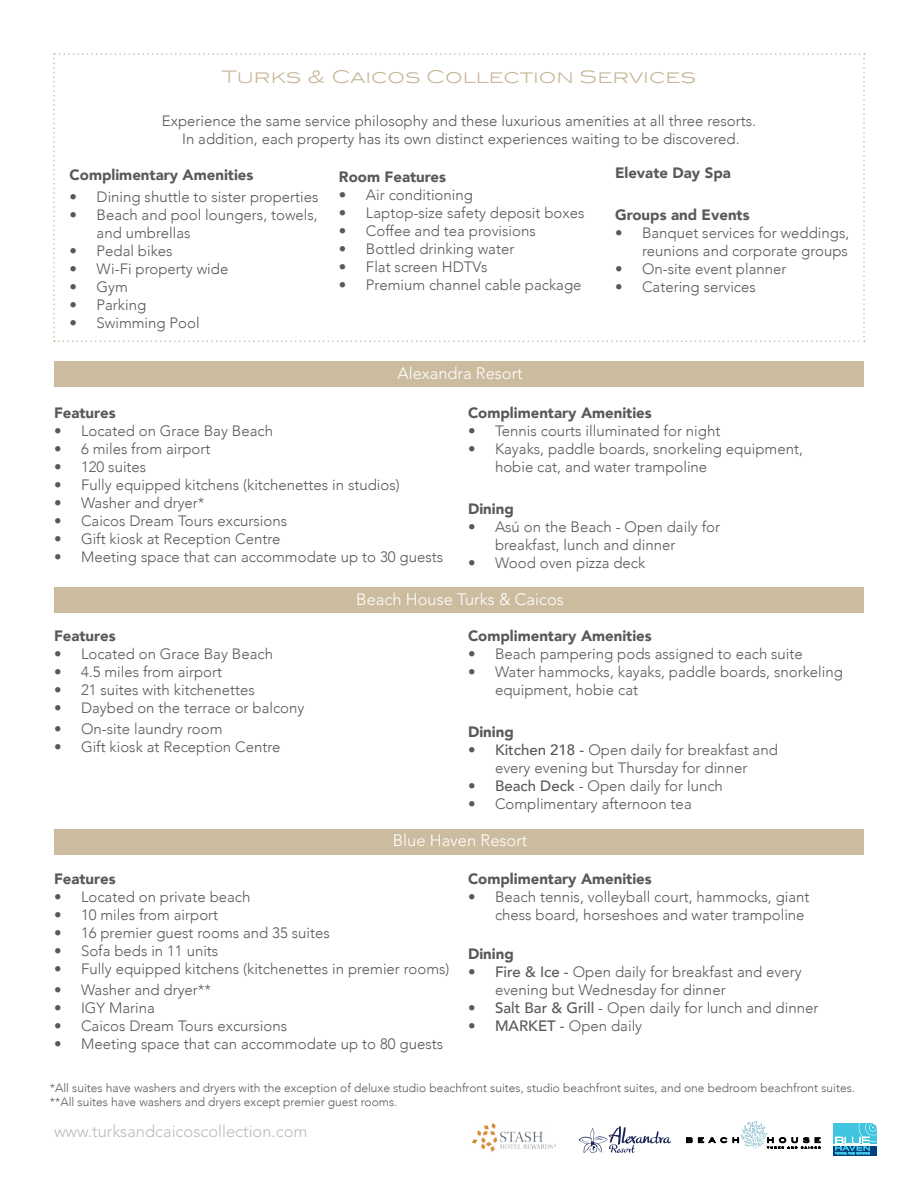
<style>
.page{position:relative;width:918px;height:1188px;background:#fff}
.page>*{position:absolute;margin:0;border:0;box-sizing:border-box;transform-origin:0 0}
.t1{font:300 17.4px "ITC Blair Com";color:#c5b595;scale:1.13 1}
.t2{font:300 16.5px "Avenir LT Std";color:#fff}
.t3{font:300 16.5px "Avenir LT Std";color:#b6babf}
.t4{font:300 15px/18px "Avenir";color:#58595b}
.t5{font:900 15px "Avenir";color:#58595b}
.t6{font:300 12px/14.4px "Avenir";color:#58595b}
.s1{font-weight:500}
</style>
<div class="page">
<img style="left:471px;top:1123px;width:85px;height:29px">
<svg style="left:579px;top:1126px;width:92px;height:27px"></svg>
<svg style="left:686px;top:1121px;width:134px;height:27px"></svg>
<div style="left:834px;top:1128px;width:43px;height:16px;background:#40c4e0"></div>
<svg style="left:834px;top:1146px;width:43px;height:10px"></svg>
<div style="left:834px;top:1124px;width:39px;height:17px;background:#40c4e0"></div>
<svg style="left:835px;top:1123px;width:42px;height:31px"></svg>
<hr style="left:834px;top:1144px;width:43px;height:1px;background:#fff">
<div style="left:54px;top:361px;width:810px;height:26px;background:#cbbc9f"></div>
<div style="left:54px;top:587px;width:810px;height:26px;background:#cbbc9f"></div>
<div style="left:54px;top:829px;width:810px;height:25px;background:#cbbc9f"></div>
<svg style="left:53px;top:53px;width:812px;height:289px"></svg>
<p class="t1" style="left:222px;top:67px;width:421px">Turks &amp; Caicos Collection Services</p>
<p class="t4" style="left:162px;top:112px;width:596px;text-align:center">Experience the same service philosophy and these luxurious amenities at all three resorts.<br>In addition, each property has its own distinct experiences waiting to be discovered.</p>
<p class="t5" style="left:70px;top:162px;width:185px">Complimentary Amenities</p>
<p class="t4" style="left:70px;top:187px;width:251px">• Dining shuttle to sister properties</p>
<p class="t4" style="left:97px;top:205px;width:223px;text-indent:-27px">• Beach and pool loungers, towels, and umbrellas</p>
<p class="t4" style="left:70px;top:241px;width:105px">• Pedal bikes</p>
<p class="t4" style="left:70px;top:259px;width:160px">• Wi-Fi property wide</p>
<p class="t4" style="left:70px;top:277px;width:60px">• Gym</p>
<p class="t4" style="left:70px;top:295px;width:78px">• Parking</p>
<p class="t4" style="left:70px;top:313px;width:132px">• Swimming Pool</p>
<p class="t5" style="left:339px;top:164px;width:109px">Room Features</p>
<p class="t4" style="left:339px;top:186px;width:135px">• Air conditioning</p>
<p class="t4" style="left:339px;top:204px;width:247px">• Laptop-size safety deposit boxes</p>
<p class="t4" style="left:339px;top:222px;width:198px">• Coffee and tea provisions</p>
<p class="t4" style="left:339px;top:240px;width:177px">• Bottled drinking water</p>
<p class="t4" style="left:339px;top:258px;width:150px">• Flat screen HDTVs</p>
<p class="t4" style="left:339px;top:276px;width:244px">• Premium channel cable package</p>
<p class="t2" style="left:397px;top:363px;width:127px">Alexandra Resort</p>
<p class="t5" style="left:615px;top:160px;width:117px">Elevate Day Spa</p>
<p class="t5" style="left:615px;top:202px;width:136px">Groups and Events</p>
<p class="t4" style="left:615px;top:224px;width:236px;text-align:right">• Banquet services for weddings, reunions and corporate groups</p>
<p class="t4" style="left:615px;top:260px;width:173px">• On-site event planner</p>
<p class="t4" style="left:615px;top:278px;width:142px">• Catering services</p>
<p class="t5" style="left:54px;top:400px;width:63px">Features</p>
<p class="t4" style="left:54px;top:422px;width:221px">• Located on Grace Bay Beach</p>
<p class="t4" style="left:54px;top:440px;width:158px">• 6 miles from airport</p>
<p class="t4" style="left:54px;top:458px;width:94px">• 120 suites</p>
<p class="t4" style="left:54px;top:476px;width:347px">• Fully equipped kitchens (kitchenettes in studios)</p>
<p class="t4" style="left:54px;top:494px;width:152px">• Washer and dryer*</p>
<p class="t4" style="left:54px;top:512px;width:235px">• Caicos Dream Tours excursions</p>
<p class="t4" style="left:54px;top:530px;width:228px">• Gift kiosk at Reception Centre</p>
<p class="t4" style="left:54px;top:548px;width:391px">• Meeting space that can accommodate up to 30 guests</p>
<p class="t5" style="left:468px;top:400px;width:185px">Complimentary Amenities</p>
<p class="t4" style="left:468px;top:422px;width:254px">• Tennis courts illuminated for night</p>
<p class="t4" style="left:495px;top:440px;width:309px;text-indent:-27px">• Kayaks, paddle boards, snorkeling equipment, hobie cat, and water trampoline</p>
<p class="t5" style="left:468px;top:496px;width:47px">Dining</p>
<p class="t4" style="left:495px;top:518px;width:227px;text-indent:-27px">• Asú on the Beach - Open daily for breakfast, lunch and dinner</p>
<p class="t4" style="left:468px;top:554px;width:179px">• Wood oven pizza deck</p>
<p class="t5" style="left:54px;top:623px;width:63px">Features</p>
<p class="t4" style="left:54px;top:645px;width:221px">• Located on Grace Bay Beach</p>
<p class="t4" style="left:54px;top:663px;width:170px">• 4.5 miles from airport</p>
<p class="t4" style="left:54px;top:681px;width:202px">• 21 suites with kitchenettes</p>
<p class="t4" style="left:54px;top:699px;width:252px">• Daybed on the terrace or balcony</p>
<p class="t4" style="left:54px;top:720px;width:170px">• On-site laundry room</p>
<p class="t4" style="left:54px;top:738px;width:228px">• Gift kiosk at Reception Centre</p>
<p class="t2" style="left:356px;top:589px;width:209px">Beach House Turks &amp; Caicos</p>
<p class="t5" style="left:468px;top:623px;width:185px">Complimentary Amenities</p>
<p class="t4" style="left:468px;top:645px;width:336px">• Beach pampering pods assigned to each suite</p>
<p class="t4" style="left:495px;top:663px;width:349px;text-indent:-27px">• Water hammocks, kayaks, paddle boards, snorkeling equipment, hobie cat</p>
<p class="t5" style="left:468px;top:719px;width:47px">Dining</p>
<p class="t4" style="left:468px;top:741px;width:311px;text-align:center"><span class="s1">• Kitchen 218 -</span> Open daily for breakfast and every evening but Thursday for dinner</p>
<p class="t4" style="left:468px;top:777px;width:256px"><span class="s1">• Beach Deck</span> - Open daily for lunch</p>
<p class="t4" style="left:468px;top:795px;width:225px">• Complimentary afternoon tea</p>
<p class="t2" style="left:393px;top:831px;width:136px">Blue Haven Resort</p>
<p class="t5" style="left:54px;top:866px;width:63px">Features</p>
<p class="t4" style="left:54px;top:888px;width:198px">• Located on private beach</p>
<p class="t4" style="left:54px;top:906px;width:166px">• 10 miles from airport</p>
<p class="t4" style="left:54px;top:924px;width:277px">• 16 premier guest rooms and 35 suites</p>
<p class="t4" style="left:54px;top:942px;width:166px">• Sofa beds in 11 units</p>
<p class="t4" style="left:54px;top:960px;width:397px">• Fully equipped kitchens (kitchenettes in premier rooms)</p>
<p class="t4" style="left:54px;top:981px;width:159px">• Washer and dryer**</p>
<p class="t4" style="left:54px;top:999px;width:102px">• IGY Marina</p>
<p class="t4" style="left:54px;top:1017px;width:235px">• Caicos Dream Tours excursions</p>
<p class="t4" style="left:54px;top:1035px;width:391px">• Meeting space that can accommodate up to 80 guests</p>
<p class="t5" style="left:468px;top:866px;width:185px">Complimentary Amenities</p>
<p class="t4" style="left:495px;top:888px;width:316px;text-indent:-27px">• Beach tennis, volleyball court, hammocks, giant chess board, horseshoes and water trampoline</p>
<p class="t5" style="left:468px;top:941px;width:47px">Dining</p>
<p class="t4" style="left:495px;top:963px;width:308px;text-indent:-27px"><span class="s1">• Fire &amp; Ice -</span> Open daily for breakfast and every evening but Wednesday for dinner</p>
<p class="t4" style="left:468px;top:999px;width:352px"><span class="s1">• Salt Bar &amp; Grill</span> - Open daily for lunch and dinner</p>
<p class="t4" style="left:468px;top:1017px;width:176px"><span class="s1">• MARKET -</span> Open daily</p>
<p class="t6" style="left:50px;top:1081px;width:807px">*All suites have washers and dryers with the exception of deluxe studio beachfront suites, studio beachfront suites, and one bedroom beachfront suites. **All suites have washers and dryers except premier guest rooms.</p>
<p class="t3" style="left:54px;top:1122px;width:255px">www.turksandcaicoscollection.com</p>
</div>
